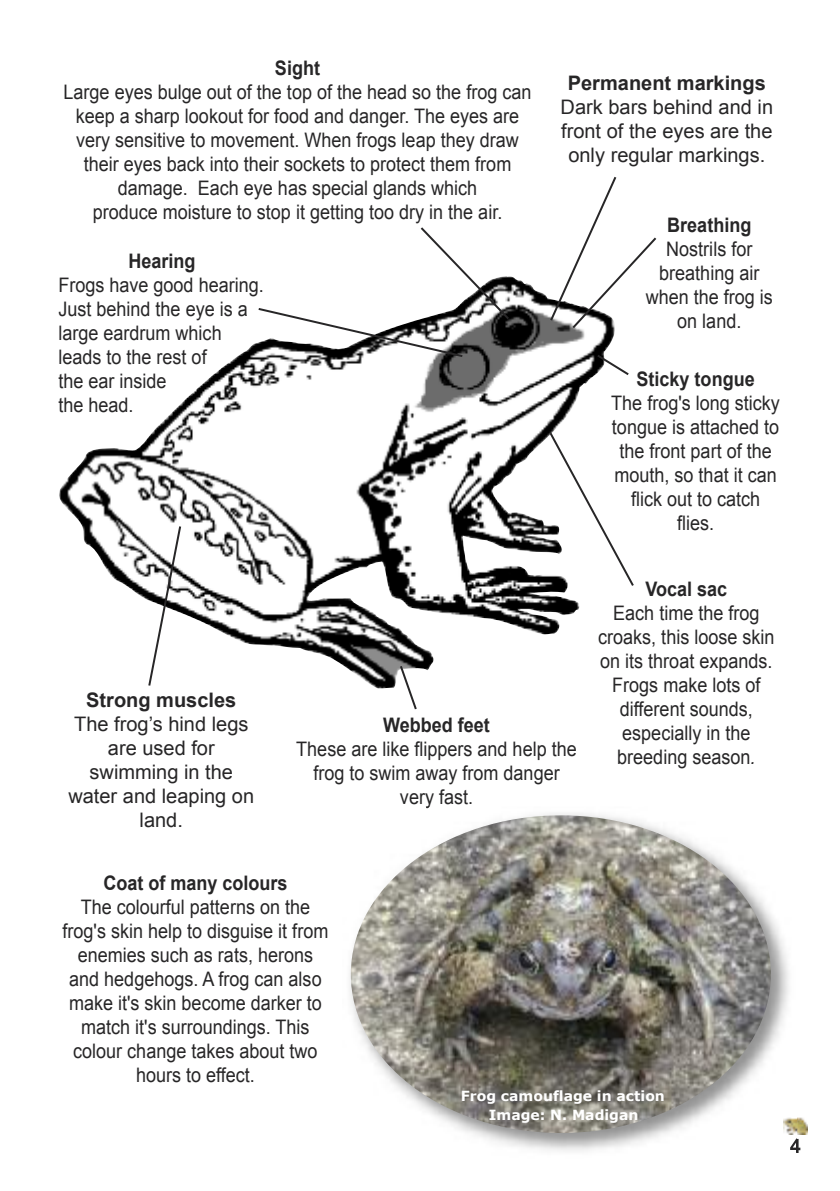
<style>
.page{position:relative;width:840px;height:1191px;background:#fff}
.page>*{position:absolute;margin:0;border:0;box-sizing:border-box;transform-origin:0 0}
.t1{font:20px/24px "Arial";color:#272627;text-align:center;scale:.9 1}
.t2{font:20px/24px "Arial";color:#272627;text-align:center}
.t3{font:700 20px "Arial";color:#272627;scale:.9 1}
.t4{font:700 20px "Arial";color:#272627}
.t5{font:700 14px "Verdana";color:#fff}
.s1{font-style:italic}
</style>
<div class="page">
<img style="left:59px;top:276px;width:556px;height:412px">
<svg style="left:256px;top:227px;width:254px;height:131px"></svg>
<svg style="left:548px;top:176px;width:109px;height:154px"></svg>
<svg style="left:594px;top:353px;width:35px;height:24px"></svg>
<svg style="left:547px;top:430px;width:87px;height:158px"></svg>
<svg style="left:398px;top:664px;width:20px;height:46px"></svg>
<svg style="left:147px;top:524px;width:35px;height:164px"></svg>
<img style="left:796px;top:1117px;width:11px;height:17px">
<img style="left:350px;top:808px;width:439px;height:343px">
<img style="left:790px;top:1139px;width:6px;height:11px">
<svg style="left:782px;top:1134px;width:12px;height:2px"></svg>
<img style="left:782px;top:1117px;width:14px;height:17px">
<img style="left:350px;top:815px;width:420px;height:318px;border-radius:50%">
<p class="t3" style="left:275px;top:57px;width:51px">Sight</p>
<p class="t1" style="left:64px;top:80px;width:521px">Large eyes bulge out of the top of the head so the frog can keep a sharp lookout for food and danger. The eyes are very sensitive to movement. When frogs leap they draw their eyes back into their sockets to protect them from damage. Each eye has special glands which<br>produce moisture to stop it getting too dry in the air.</p>
<p class="t3" style="left:128px;top:250px;width:76px">Hearing</p>
<p class="t1" style="left:58px;top:273px;width:229px;text-align:left">Frogs have good hearing.<br>Just behind the eye is a large eardrum which leads to the rest of<br>the ear inside<br>the head.</p>
<p class="t4" style="left:567px;top:72px;width:199px">Permanent markings</p>
<p class="t2" style="left:560px;top:95px;width:214px">Dark bars behind and in front of the eyes are the only regular markings.</p>
<p class="t3" style="left:667px;top:214px;width:95px">Breathing</p>
<p class="t1" style="left:645px;top:237px;width:143px">Nostrils for breathing air when the frog is on land.</p>
<p class="t3" style="left:636px;top:368px;width:133px">Sticky tongue</p>
<p class="t1" style="left:611px;top:391px;width:189px">The frog's long sticky tongue is attached to the front part of the mouth, so that it can flick out to catch flies.</p>
<p class="t4" style="left:86px;top:689px;width:152px">Strong muscles</p>
<p class="t2" style="left:68px;top:712px;width:187px">The frog’s hind legs are used for swimming in the water and leaping on land.</p>
<p class="t3" style="left:383px;top:714px;width:120px">Webbed feet</p>
<p class="t1" style="left:296px;top:737px;width:313px">These are like flippers and help the frog to swim away from danger very fast.</p>
<p class="t3" style="left:645px;top:578px;width:92px">Vocal sac</p>
<p class="t1" style="left:598px;top:601px;width:197px">Each time the frog croaks, this loose skin on its throat expands.<br>Frogs make lots of different sounds, especially in the breeding season<span class="s1">.</span></p>
<p class="t3" style="left:103px;top:872px;width:206px">Coat of many colours</p>
<p class="t1" style="left:62px;top:895px;width:297px">The colourful patterns on the frog's skin help to disguise it from enemies such as rats, herons and hedgehogs. A frog can also make it's skin become darker to match it's surroundings. This colour change takes about two hours to effect.</p>
<p class="t5" style="left:460px;top:1087px;width:206px">Frog camouflage in action</p>
<p class="t5" style="left:488px;top:1105px;width:151px">Image: N. Madigan</p>
<p class="t4" style="left:789px;top:1134px;width:13px">4</p>
</div>
